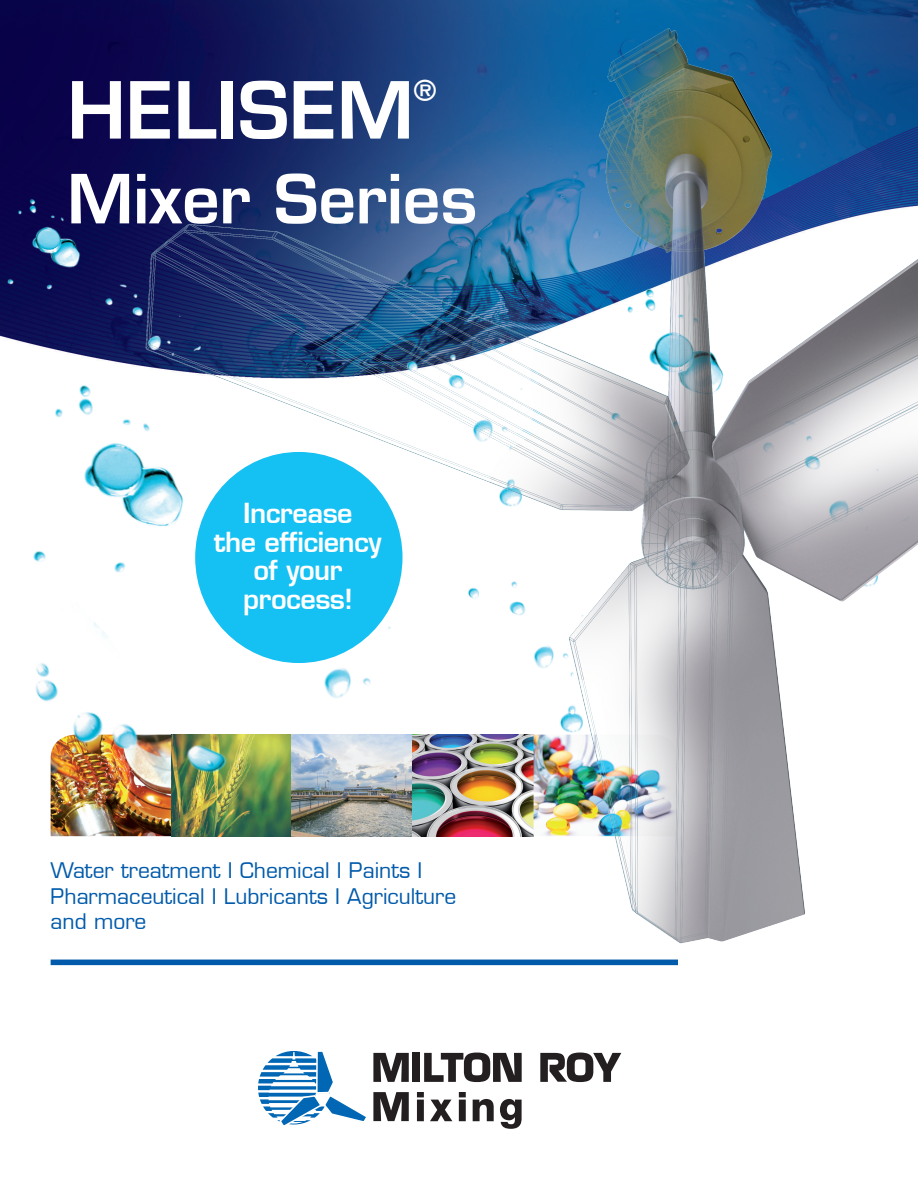
<style>
.page{position:relative;width:918px;height:1188px;background:#fff}
.page>*{position:absolute;margin:0;border:0;box-sizing:border-box;transform-origin:0 0}
.t1{font:600 76.65px "Eurostile LT";color:#fff}
.t2{font:600 66px "Eurostile LT";color:#fff}
.t3{font:600 28.5px "Eurostile LT";color:#fff}
.t4{font:600 27px/28.5px "Eurostile LT";letter-spacing:-.02em;color:#fff;text-align:center}
.t5{font:21px/25.5px "Eurostile LT";color:#015aaa}
</style>
<div class="page">
<img style="left:0;top:0;width:918px;height:358px">
<img style="left:33px;top:358px;width:74px;height:455px">
<img style="left:51px;top:789px;width:56px;height:47px">
<svg style="left:417px;top:1092px;width:7px;height:29px"></svg>
<svg style="left:430px;top:1100px;width:22px;height:21px"></svg>
<svg style="left:459px;top:1092px;width:7px;height:29px"></svg>
<svg style="left:473px;top:1099px;width:21px;height:22px"></svg>
<svg style="left:500px;top:1099px;width:22px;height:30px"></svg>
<div style="left:413px;top:1053px;width:7px;height:29px;background:#231f20"></div>
<svg style="left:424px;top:1053px;width:98px;height:29px"></svg>
<svg style="left:540px;top:1053px;width:81px;height:29px"></svg>
<svg style="left:258px;top:1051px;width:151px;height:75px"></svg>
<img style="left:33px;top:641px;width:74px;height:148px">
<img style="left:107px;top:4px;width:811px;height:962px">
<div style="left:51px;top:960px;width:627px;height:5px;background:#015aaa"></div>
<p class="t1" style="left:67px;top:62px;width:348px">HELISEM</p>
<p class="t3" style="left:414px;top:73px;width:24px">®</p>
<p class="t2" style="left:67px;top:158px;width:412px">Mixer Series</p>
<p class="t4" style="left:214px;top:499px;width:169px">Increase<br>the efficiency of your process!</p>
<p class="t5" style="left:51px;top:858px;width:407px">Water treatment I Chemical I Paints I<br>Pharmaceutical I Lubricants I Agriculture</p>
<p class="t5" style="left:51px;top:909px;width:97px">and more</p>
</div>
